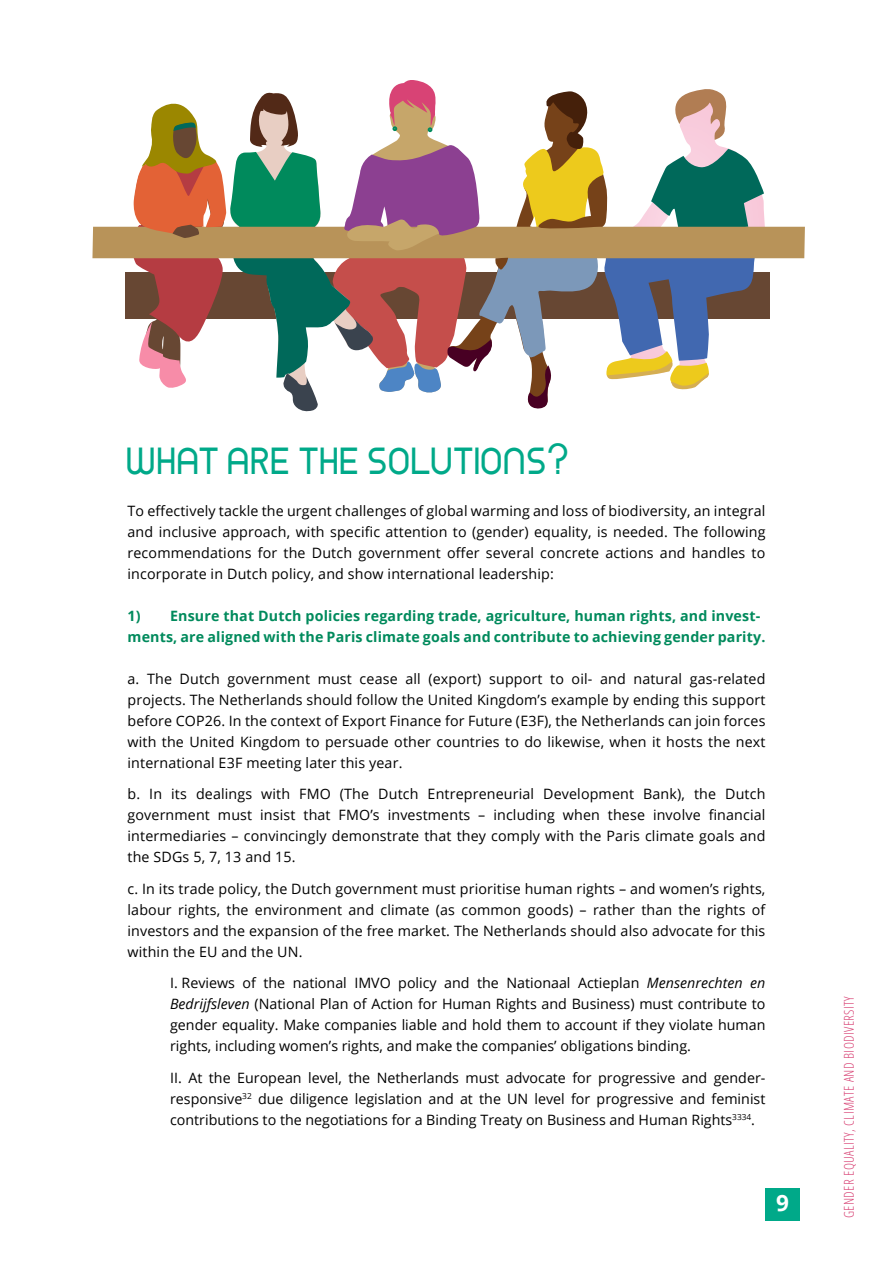
<style>
.page{position:relative;width:893px;height:1263px;background:#fff}
.page>*{position:absolute;margin:0;border:0;box-sizing:border-box;transform-origin:0 0}
.t1{font:700 36px "Time Burner";letter-spacing:.01em;color:#00a989}
.t2{font:700 22.5px "Open Sans";color:#fff}
.t3{font:14.25px/21px "Open Sans";letter-spacing:.01em;color:#000;text-align:justify}
.t4{font:700 14.25px/21px "Open Sans";letter-spacing:.01em;color:#008a5c}
.t5{font:300 condensed 13.5px "Open Sans";letter-spacing:.03em;color:#d84375}
.s1{font-style:italic}
</style>
<div class="page">
<div style="left:765px;top:1188px;width:34px;height:32px;background:#00a989"></div>
<svg style="left:92px;top:80px;width:713px;height:332px"></svg>
<h1 class="t1" style="left:128px;top:433px;width:444px">WHAT ARE THE SOLUTIONS?</h1>
<p class="t3" style="left:128px;top:500px;width:639px">To effectively tackle the urgent challenges of global warming and loss of biodiversity, an integral and inclusive approach, with specific attention to (gender) equality, is needed. The following recommendations for the Dutch government offer several concrete actions and handles to incorporate in Dutch policy, and show international leadership:</p>
<p class="t4" style="left:128px;top:605px;width:639px">1) Ensure that Dutch policies regarding trade, agriculture, human rights, and invest&shy;ments, are aligned with the Paris climate goals and contribute to achieving gender parity.</p>
<p class="t3" style="left:128px;top:668px;width:639px">a. The Dutch government must cease all (export) support to oil- and natural gas-related projects. The Netherlands should follow the United Kingdom’s example by ending this support before COP26. In the context of Export Finance for Future (E3F), the Netherlands can join forces with the United Kingdom to persuade other countries to do likewise, when it hosts the next international E3F meeting later this year.</p>
<p class="t3" style="left:128px;top:783px;width:639px">b. In its dealings with FMO (The Dutch Entrepreneurial Development Bank), the Dutch government must insist that FMO’s investments – including when these involve financial intermediaries – convincingly demonstrate that they comply with the Paris climate goals and the SDGs 5, 7, 13 and 15.</p>
<p class="t3" style="left:128px;top:878px;width:639px">c. In its trade policy, the Dutch government must prioritise human rights – and women’s rights, labour rights, the environment and climate (as common goods) – rather than the rights of investors and the expansion of the free market. The Netherlands should also advocate for this within the EU and the UN.</p>
<p class="t3" style="left:170px;top:972px;width:597px">I. Reviews of the national IMVO policy and the Nationaal Actieplan <span class="s1">Mensenrechten en Bedrijfsleven</span> (National Plan of Action for Human Rights and Business) must contribute to gender equality. Make companies liable and hold them to account if they violate human rights, including women’s rights, and make the companies’ obligations binding.</p>
<p class="t3" style="left:170px;top:1067px;width:597px">II. At the European level, the Netherlands must advocate for progressive and gender&shy;responsive<sup>32</sup> due diligence legislation and at the UN level for progressive and feminist contributions to the negotiations for a Binding Treaty on Business and Human Rights<sup>3334</sup>.</p>
<h2 class="t2" style="left:776px;top:1187px;width:14px">9</h2>
<p class="t5" style="left:840px;top:1218px;width:224px;rotate:-90deg">GENDER EQUALITY, CLIMATE AND BIODIVERSITY</p>
</div>
